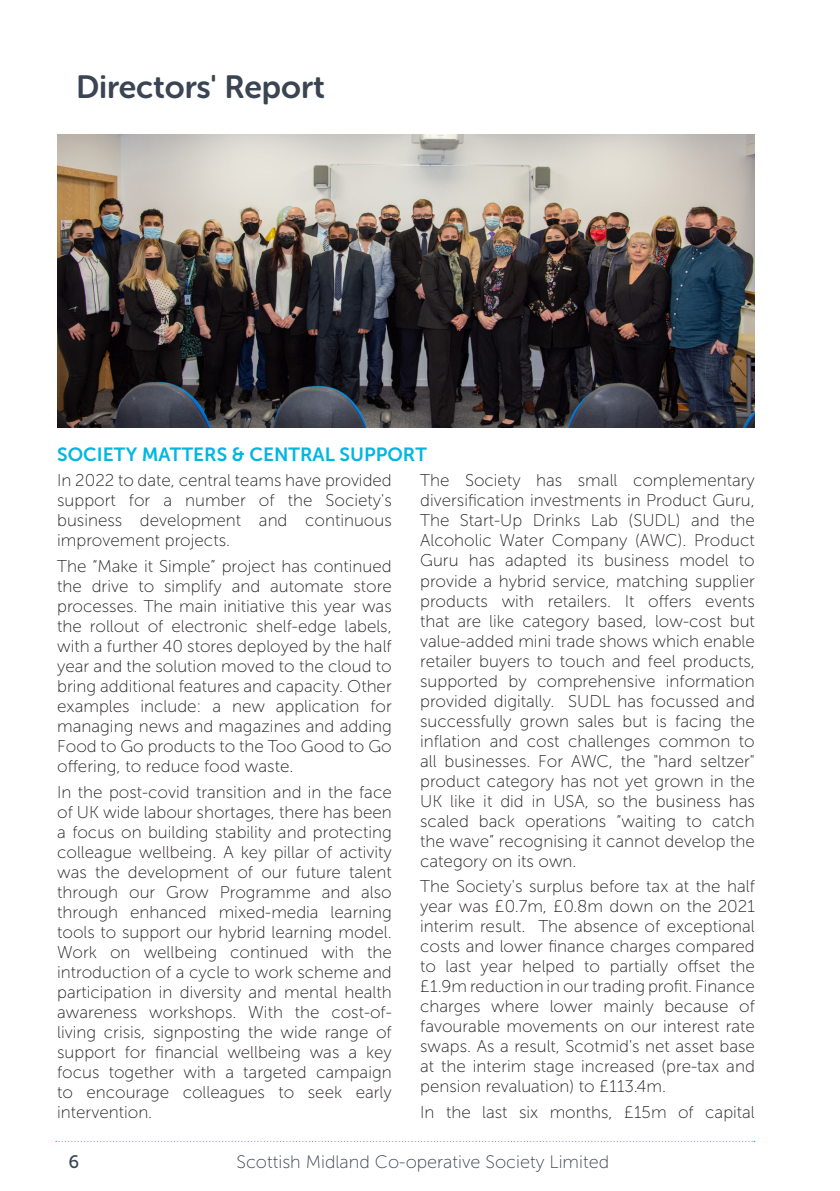
<style>
.page{position:relative;width:840px;height:1191px;background:#fff}
.page>*{position:absolute;margin:0;border:0;box-sizing:border-box;transform-origin:0 0}
.Page_Headers{font:32px "Museo Sans Rounded 700";color:#3a4452}
.Body_Subheads{font:19px "Museo Sans 700";color:#02b6df}
.t1{font:18px "Museo Sans 100";color:#3a4452}
.t2{font:18px "Museo Sans 500";color:#3a4452}
.Main_Paragraphs__OpS{font:17px/20px "Museo Sans 100";color:#231f20;text-align:justify}
</style>
<div class="page">
<svg style="left:56px;top:1140px;width:697px;height:1px"></svg>
<img style="left:57px;top:134px;width:697px;height:293px">
<p class="Page_Headers" style="left:76px;top:70px;width:250px">Directors' Report</p>
<p class="Body_Subheads" style="left:57px;top:443px;width:371px">SOCIETY MATTERS &amp; CENTRAL SUPPORT</p>
<p class="Main_Paragraphs__OpS" style="left:57px;top:471px;width:336px">In 2022 to date, central teams have provided support for a number of the Society's business development and continuous improvement projects.</p>
<p class="Main_Paragraphs__OpS" style="left:57px;top:556px;width:336px">The “Make it Simple” project has continued the drive to simplify and automate store processes. The main initiative this year was the rollout of electronic shelf-edge labels, with a further 40 stores deployed by the half year and the solution moved to the cloud to bring additional features and capacity. Other examples include: a new application for managing news and magazines and adding Food to Go products to the Too Good to Go offering, to reduce food waste.</p>
<p class="Main_Paragraphs__OpS" style="left:57px;top:782px;width:336px">In the post-covid transition and in the face of UK wide labour shortages, there has been a focus on building stability and protecting colleague wellbeing. A key pillar of activity was the development of our future talent through our Grow Programme and also through enhanced mixed-media learning tools to support our hybrid learning model.<br>Work on wellbeing continued with the introduction of a cycle to work scheme and participation in diversity and mental health awareness workshops. With the cost-of&shy;living crisis, signposting the wide range of support for financial wellbeing was a key focus together with a targeted campaign to encourage colleagues to seek early intervention.</p>
<p class="Main_Paragraphs__OpS" style="left:420px;top:471px;width:336px">The Society has small complementary diversification investments in Product Guru, The Start-Up Drinks Lab (SUDL) and the Alcoholic Water Company (AWC). Product Guru has adapted its business model to provide a hybrid service, matching supplier products with retailers. It offers events that are like category based, low-cost but value-added mini trade shows which enable retailer buyers to touch and feel products, supported by comprehensive information provided digitally. SUDL has focussed and successfully grown sales but is facing the inflation and cost challenges common to all businesses. For AWC, the "hard seltzer" product category has not yet grown in the UK like it did in USA, so the business has scaled back operations “waiting to catch the wave” recognising it cannot develop the category on its own.</p>
<p class="Main_Paragraphs__OpS" style="left:420px;top:876px;width:336px">The Society's surplus before tax at the half year was £0.7m, £0.8m down on the 2021 interim result. The absence of exceptional costs and lower finance charges compared to last year helped to partially offset the £1.9m reduction in our trading profit. Finance charges where lower mainly because of favourable movements on our interest rate swaps. As a result, Scotmid's net asset base at the interim stage increased (pre-tax and pension revaluation) to £113.4m.</p>
<p class="Main_Paragraphs__OpS" style="left:420px;top:1102px;width:336px">In the last six months, £15m of capital</p>
<p class="t2" style="left:68px;top:1151px;width:12px">6</p>
<p class="t1" style="left:236px;top:1152px;width:374px">Scottish Midland Co-operative Society Limited</p>
</div>
